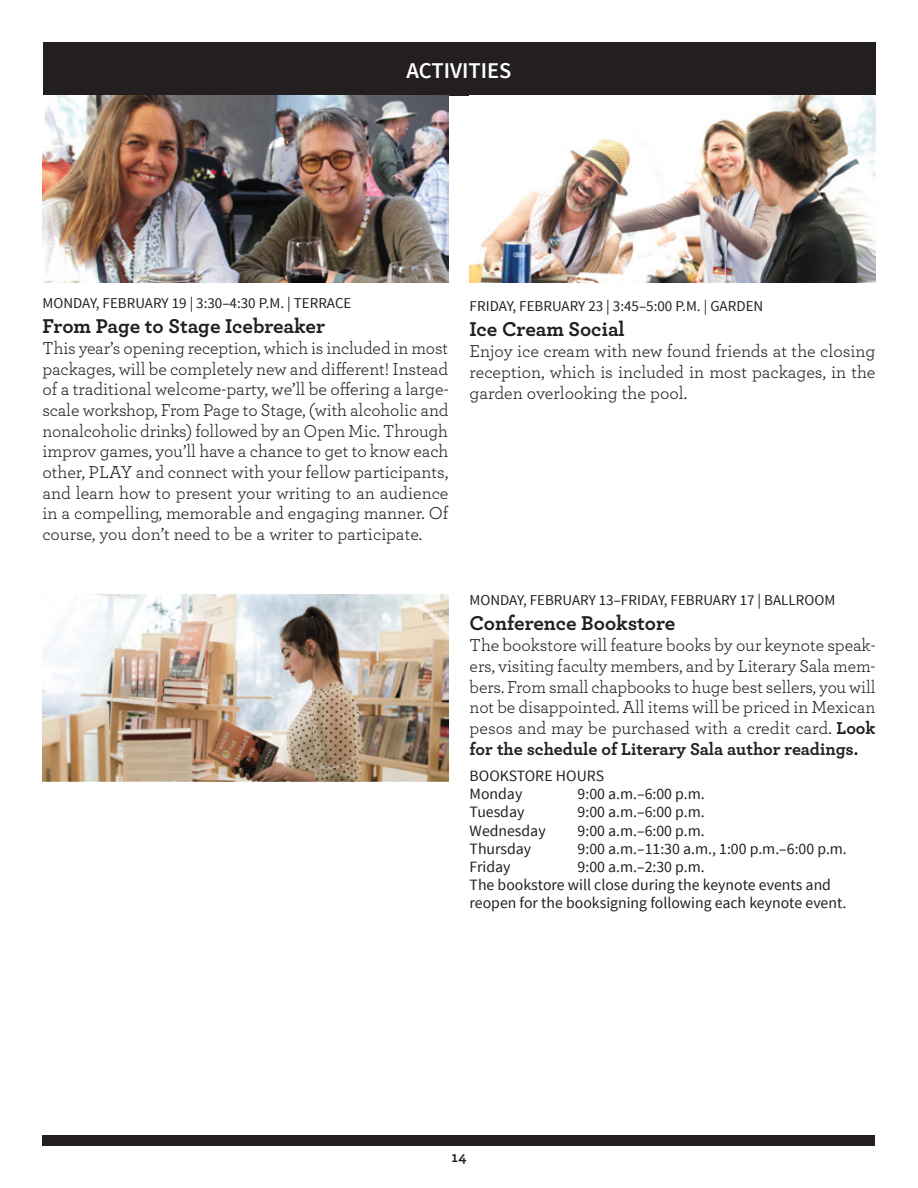
<style>
.page{position:relative;width:918px;height:1188px;background:#fff}
.page>*{position:absolute;margin:0;border:0;box-sizing:border-box;transform-origin:0 0}
.t1{font:600 22.5px "Source Sans Pro";color:#fff}
.t2{font:700 21px "Archer";letter-spacing:-.005em;color:#231f20}
.t3{font:18px/20.7px "Archer";color:#231f20;text-align:justify}
.t4{font:15.75px/18.1px "Source Sans Pro";color:#231f20}
.t5{font:15px "Source Sans Pro";color:#231f20}
.t6{font:700 15px "Archer";color:#231f20}
.s1{font-weight:700}
</style>
<div class="page">
<div style="left:43px;top:43px;width:832px;height:53px;background:#231f20"></div>
<div style="left:43px;top:1135px;width:832px;height:10px;background:#231f20"></div>
<img style="left:42px;top:594px;width:406px;height:187px">
<img style="left:470px;top:96px;width:405px;height:187px">
<img style="left:43px;top:96px;width:405px;height:187px">
<p class="t1" style="left:407px;top:56px;width:106px">ACTIVITIES</p>
<p class="t5" style="left:43px;top:294px;width:310px">MONDAY, FEBRUARY 19 | 3:30–4:30 P.M. | TERRACE</p>
<p class="t2" style="left:43px;top:310px;width:284px">From Page to Stage Icebreaker</p>
<p class="t3" style="left:43px;top:337px;width:408px">This year’s opening reception, which is included in most packages, will be completely new and different! Instead of a traditional welcome-party, we’ll be offering a large&shy;scale workshop, From Page to Stage, (with alcoholic and nonalcoholic drinks) followed by an Open Mic. Through improv games, you’ll have a chance to get to know each other, PLAY and connect with your fellow participants, and learn how to present your writing to an audience in a compelling, memorable and engaging manner. Of course, you don’t need to be a writer to participate.</p>
<p class="t5" style="left:470px;top:297px;width:295px">FRIDAY, FEBRUARY 23 | 3:45–5:00 P.M. | gARDEN</p>
<p class="t2" style="left:470px;top:313px;width:157px">Ice Cream Social</p>
<p class="t3" style="left:470px;top:340px;width:407px">Enjoy ice cream with new found friends at the closing reception, which is included in most packages, in the garden overlooking the pool.</p>
<p class="t5" style="left:470px;top:591px;width:367px">MONDAY, FEBRUARY 13–FRIDAY, FEBRUARY 17 | BALLROOM</p>
<p class="t2" style="left:470px;top:607px;width:207px">Conference Bookstore</p>
<p class="t3" style="left:470px;top:634px;width:408px">The bookstore will feature books by our keynote speak&shy;ers, visiting faculty members, and by Literary Sala mem&shy;bers. From small chapbooks to huge best sellers, you will not be disappointed. All items will be priced in Mexican pesos and may be purchased with a credit card. <span class="s1">Look for the schedule of Literary Sala author readings.</span></p>
<p class="t4" style="left:470px;top:767px;width:136px">BOOKSTORE HOURS<br>Monday</p>
<p class="t4" style="left:578px;top:785px;width:129px">9:00 a.m.–6:00 p.m.</p>
<p class="t4" style="left:470px;top:803px;width:56px">Tuesday</p>
<p class="t4" style="left:578px;top:803px;width:129px">9:00 a.m.–6:00 p.m.</p>
<p class="t4" style="left:470px;top:822px;width:78px">Wednesday</p>
<p class="t4" style="left:578px;top:822px;width:129px">9:00 a.m.–6:00 p.m.</p>
<p class="t4" style="left:470px;top:840px;width:63px">Thursday</p>
<p class="t4" style="left:578px;top:840px;width:271px">9:00 a.m.–11:30 a.m., 1:00 p.m.–6:00 p.m.</p>
<p class="t4" style="left:470px;top:858px;width:42px">Friday</p>
<p class="t4" style="left:470px;top:858px;width:378px;text-indent:108px">9:00 a.m.–2:30 p.m.<br>The bookstore will close during the keynote events and reopen for the booksigning following each keynote event.</p>
<p class="t6" style="left:451px;top:1145px;width:17px">14</p>
</div>
